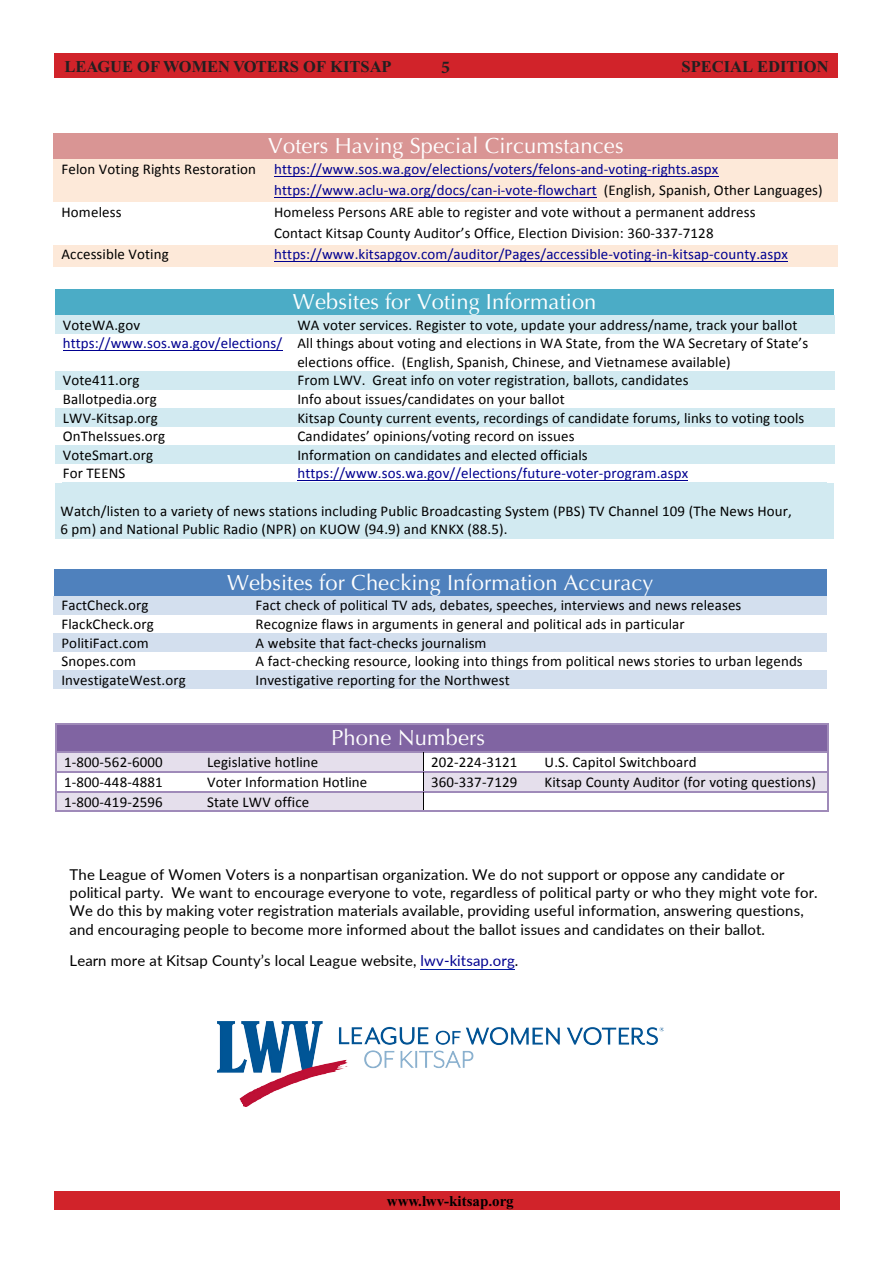
<style>
.page{position:relative;width:893px;height:1263px;background:#fff}
.page>*{position:absolute;margin:0;border:0;box-sizing:border-box;transform-origin:0 0}
.t1{font:21.9px "Optima";letter-spacing:.005em;color:#fff}
.t2{font:700 18px "Minion Pro";color:#231f20}
.t3{font:700 16.5px "Times New Roman";color:#231f20}
.t4{font:15px/21.3px "Calibri";letter-spacing:.01em;color:#000}
.t5{font:15px/18.3px "Lato";letter-spacing:.01em;color:#000}
.t6{font:15px "Calibri";letter-spacing:.01em;color:#000090}
.t7{font:700 15px "Times New Roman";color:#000}
.s1{color:#000}
.s2{color:#000090}
</style>
<div class="page">
<div style="left:54px;top:1191px;width:785px;height:19px;background:#d1232a"></div>
<div style="left:54px;top:54px;width:784px;height:24px;background:#d1232a"></div>
<img style="left:218px;top:1021px;width:446px;height:85px">
<div style="left:61px;top:133px;width:769px;height:26px;background:#d99594"></div>
<div style="left:54px;top:159px;width:213px;height:43px;background:#fde9d9"></div>
<div style="left:267px;top:159px;width:571px;height:43px;background:#fde9d9"></div>
<hr style="left:274px;top:176px;width:444px;height:1px;background:#000090">
<hr style="left:274px;top:198px;width:323px;height:1px;background:#000090">
<div style="left:54px;top:245px;width:213px;height:21px;background:#fde9d9"></div>
<div style="left:267px;top:245px;width:571px;height:21px;background:#fde9d9"></div>
<hr style="left:274px;top:262px;width:514px;height:1px;background:#000090">
<div style="left:63px;top:289px;width:764px;height:26px;background:#4bacc6"></div>
<div style="left:55px;top:315px;width:235px;height:19px;background:#d2eaf1"></div>
<div style="left:290px;top:315px;width:544px;height:19px;background:#d2eaf1"></div>
<hr style="left:63px;top:351px;width:219px;height:1px;background:#000090">
<div style="left:55px;top:371px;width:235px;height:19px;background:#d2eaf1"></div>
<div style="left:290px;top:371px;width:544px;height:19px;background:#d2eaf1"></div>
<div style="left:55px;top:408px;width:235px;height:19px;background:#d2eaf1"></div>
<div style="left:290px;top:408px;width:544px;height:19px;background:#d2eaf1"></div>
<div style="left:55px;top:445px;width:235px;height:19px;background:#d2eaf1"></div>
<div style="left:290px;top:445px;width:544px;height:19px;background:#d2eaf1"></div>
<hr style="left:297px;top:481px;width:391px;height:1px;background:#000090">
<div style="left:63px;top:483px;width:764px;height:18px;background:#d2eaf1"></div>
<div style="left:63px;top:501px;width:764px;height:19px;background:#d2eaf1"></div>
<div style="left:63px;top:520px;width:764px;height:18px;background:#d2eaf1"></div>
<div style="left:61px;top:570px;width:758px;height:26px;background:#4f81bd"></div>
<div style="left:54px;top:596px;width:194px;height:19px;background:#d3dfee"></div>
<div style="left:248px;top:596px;width:579px;height:19px;background:#d3dfee"></div>
<div style="left:54px;top:633px;width:194px;height:19px;background:#d3dfee"></div>
<div style="left:248px;top:633px;width:579px;height:19px;background:#d3dfee"></div>
<div style="left:54px;top:670px;width:194px;height:19px;background:#d3dfee"></div>
<div style="left:248px;top:670px;width:579px;height:19px;background:#d3dfee"></div>
<div style="left:64px;top:724px;width:757px;height:27px;background:#8064a2"></div>
<hr style="left:57px;top:723px;width:771px;height:1px;background:#9f8ab9">
<div style="left:57px;top:752px;width:143px;height:19px;background:#e5dfec"></div>
<div style="left:200px;top:752px;width:223px;height:19px;background:#e5dfec"></div>
<hr style="left:57px;top:751px;width:143px;height:1px;background:#9f8ab9">
<hr style="left:201px;top:751px;width:222px;height:1px;background:#9f8ab9">
<hr style="left:425px;top:751px;width:112px;height:1px;background:#9f8ab9">
<hr style="left:538px;top:751px;width:290px;height:1px;background:#9f8ab9">
<div style="left:424px;top:772px;width:113px;height:19px;background:#e5dfec"></div>
<div style="left:537px;top:772px;width:291px;height:19px;background:#e5dfec"></div>
<hr style="left:57px;top:771px;width:143px;height:1px;background:#9f8ab9">
<hr style="left:201px;top:771px;width:222px;height:1px;background:#9f8ab9">
<hr style="left:425px;top:771px;width:112px;height:1px;background:#9f8ab9">
<hr style="left:538px;top:771px;width:290px;height:1px;background:#9f8ab9">
<div style="left:57px;top:792px;width:143px;height:19px;background:#e5dfec"></div>
<div style="left:200px;top:792px;width:223px;height:19px;background:#e5dfec"></div>
<hr style="left:57px;top:791px;width:143px;height:1px;background:#9f8ab9">
<hr style="left:201px;top:791px;width:222px;height:1px;background:#9f8ab9">
<hr style="left:425px;top:791px;width:112px;height:1px;background:#9f8ab9">
<hr style="left:538px;top:791px;width:290px;height:1px;background:#9f8ab9">
<svg style="left:56px;top:723px;width:1px;height:89px"></svg>
<hr style="left:57px;top:811px;width:143px;height:1px;background:#9f8ab9">
<hr style="left:200px;top:811px;width:223px;height:1px;background:#9f8ab9">
<svg style="left:423px;top:751px;width:2px;height:61px"></svg>
<hr style="left:425px;top:811px;width:112px;height:1px;background:#9f8ab9">
<hr style="left:537px;top:811px;width:291px;height:1px;background:#9f8ab9">
<svg style="left:828px;top:723px;width:1px;height:89px"></svg>
<hr style="left:420px;top:969px;width:95px;height:1px;background:#021ca1">
<p class="t3" style="left:64px;top:58px;width:329px">LEAGUE OF WOMEN VOTERS OF KITSAP</p>
<p class="t2" style="left:441px;top:54px;width:10px">5</p>
<p class="t3" style="left:682px;top:58px;width:149px">SPECIAL EDITION</p>
<p class="t1" style="left:268px;top:133px;width:357px">Voters Having Special Circumstances</p>
<p class="t6" style="left:61px;top:160px;width:658px"><span class="s1">Felon Voting Rights Restoration</span> https://www.sos.wa.gov/elections/voters/felons-and-voting-rights.aspx</p>
<p class="t6" style="left:274px;top:181px;width:550px">https://www.aclu-wa.org/docs/can-i-vote-flowchart <span class="s1">(English, Spanish, Other Languages)</span></p>
<p class="t4" style="left:61px;top:201px;width:62px">Homeless</p>
<p class="t4" style="left:274px;top:201px;width:483px">Homeless Persons ARE able to register and vote without a permanent address<br>Contact Kitsap County Auditor’s Office, Election Division: 360-337-7128</p>
<p class="t4" style="left:61px;top:244px;width:109px">Accessible Voting</p>
<p class="t6" style="left:274px;top:245px;width:515px">https://www.kitsapgov.com/auditor/Pages/accessible-voting-in-kitsap-county.aspx</p>
<p class="t1" style="left:293px;top:289px;width:305px">Websites for Voting Information</p>
<p class="t4" style="left:63px;top:314px;width:79px">VoteWA.gov</p>
<p class="t4" style="left:297px;top:314px;width:502px">WA voter services. Register to vote, update your address/name, track your ballot</p>
<p class="t4" style="left:63px;top:333px;width:747px"><span class="s2">https://www.sos.wa.gov/elections/</span> All things about voting and elections in WA State, from the WA Secretary of State’s</p>
<p class="t4" style="left:297px;top:351px;width:435px">elections office. (English, Spanish, Chinese, and Vietnamese available)</p>
<p class="t4" style="left:63px;top:370px;width:78px">Vote411.org</p>
<p class="t4" style="left:297px;top:370px;width:393px">From LWV. Great info on voter registration, ballots, candidates</p>
<p class="t4" style="left:63px;top:388px;width:96px">Ballotpedia.org</p>
<p class="t4" style="left:297px;top:388px;width:269px">Info about issues/candidates on your ballot</p>
<p class="t4" style="left:63px;top:407px;width:97px">LWV-Kitsap.org</p>
<p class="t4" style="left:297px;top:407px;width:508px">Kitsap County current events, recordings of candidate forums, links to voting tools</p>
<p class="t4" style="left:63px;top:426px;width:104px">OnTheIssues.org</p>
<p class="t4" style="left:297px;top:426px;width:279px">Candidates’ opinions/voting record on issues</p>
<p class="t4" style="left:63px;top:444px;width:92px">VoteSmart.org</p>
<p class="t4" style="left:297px;top:444px;width:292px">Information on candidates and elected officials</p>
<p class="t4" style="left:63px;top:463px;width:64px">For TEENS</p>
<p class="t6" style="left:297px;top:464px;width:392px">https://www.sos.wa.gov//elections/future-voter-program.aspx</p>
<p class="t4" style="left:60px;top:501px;width:733px;line-height:18.6px">Watch/listen to a variety of news stations including Public Broadcasting System (PBS) TV Channel 109 (The News Hour,<br>6 pm) and National Public Radio (NPR) on KUOW (94.9) and KNKX (88.5).</p>
<p class="t1" style="left:227px;top:570px;width:428px">Websites for Checking Information Accuracy</p>
<p class="t4" style="left:61px;top:595px;width:88px">FactCheck.org</p>
<p class="t4" style="left:256px;top:595px;width:487px">Fact check of political TV ads, debates, speeches, interviews and news releases</p>
<p class="t4" style="left:61px;top:613px;width:94px">FlackCheck.org</p>
<p class="t4" style="left:256px;top:613px;width:431px">Recognize flaws in arguments in general and political ads in particular</p>
<p class="t4" style="left:61px;top:632px;width:89px">PolitiFact.com</p>
<p class="t4" style="left:256px;top:632px;width:232px">A website that fact-checks journalism</p>
<p class="t4" style="left:61px;top:650px;width:76px">Snopes.com</p>
<p class="t4" style="left:256px;top:650px;width:549px">A fact-checking resource, looking into things from political news stories to urban legends</p>
<p class="t4" style="left:61px;top:669px;width:126px">InvestigateWest.org</p>
<p class="t4" style="left:256px;top:669px;width:256px">Investigative reporting for the Northwest</p>
<p class="t1" style="left:331px;top:725px;width:155px">Phone Numbers</p>
<p class="t4" style="left:64px;top:751px;width:100px">1-800-562-6000</p>
<p class="t4" style="left:207px;top:751px;width:113px">Legislative hotline</p>
<p class="t4" style="left:431px;top:751px;width:88px">202-224-3121</p>
<p class="t4" style="left:545px;top:751px;width:154px">U.S. Capitol Switchboard</p>
<p class="t4" style="left:64px;top:771px;width:100px">1-800-448-4881</p>
<p class="t4" style="left:207px;top:771px;width:162px">Voter Information Hotline</p>
<p class="t4" style="left:431px;top:771px;width:88px">360-337-7129</p>
<p class="t4" style="left:545px;top:771px;width:273px">Kitsap County Auditor (for voting questions)</p>
<p class="t4" style="left:64px;top:791px;width:100px">1-800-419-2596</p>
<p class="t4" style="left:207px;top:791px;width:104px">State LWV office</p>
<p class="t5" style="left:69px;top:865px;width:750px">The League of Women Voters is a nonpartisan organization. We do not support or oppose any candidate or political party. We want to encourage everyone to vote, regardless of political party or who they might vote for.<br>We do this by making voter registration materials available, providing useful information, answering questions, and encouraging people to become more informed about the ballot issues and candidates on their ballot.</p>
<p class="t5" style="left:69px;top:951px;width:450px">Learn more at Kitsap County’s local League website, <span class="s2">lwv-kitsap.org</span>.</p>
<p class="t7" style="left:387px;top:1192px;width:128px">www.lwv-kitsap.org</p>
</div>
